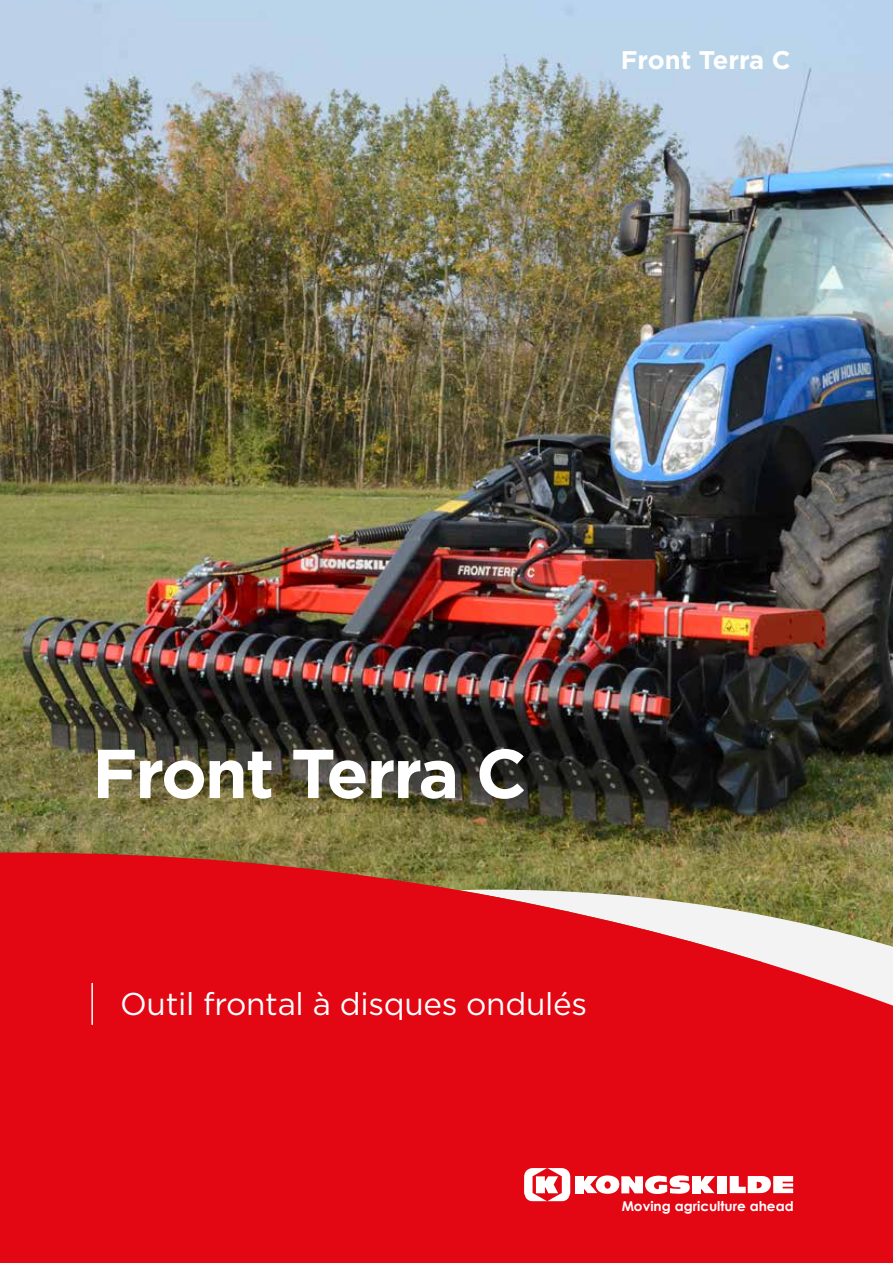
<style>
.page{position:relative;width:893px;height:1263px;background:#fff}
.page>*{position:absolute;margin:0;border:0;box-sizing:border-box;transform-origin:0 0}
.t1{font:700 69px "Gotham";letter-spacing:-.03em;color:#fff}
.t2{font:31.5px "Gotham";letter-spacing:-.01em;color:#fff}
.t3{font:700 25.5px "Gotham";color:#fff}
.t4{font:700 13.5px "Century Gothic";color:#fff}
</style>
<div class="page">
<img style="left:0;top:0;width:893px;height:853px">
<svg style="left:0;top:853px;width:893px;height:410px;background:#dc191f"></svg>
<hr style="left:91px;top:983px;width:2px;height:42px;background:#fff">
<div style="left:575px;top:1176px;width:9px;height:17px;background:#fff"></div>
<div style="left:692px;top:1176px;width:9px;height:17px;background:#fff"></div>
<svg style="left:701px;top:1176px;width:14px;height:17px"></svg>
<div style="left:717px;top:1176px;width:9px;height:17px;background:#fff"></div>
<svg style="left:730px;top:1176px;width:63px;height:17px"></svg>
<svg style="left:524px;top:1168px;width:46px;height:33px"></svg>
<svg style="left:583px;top:1175px;width:107px;height:19px"></svg>
<p class="t3" style="left:621px;top:43px;width:171px">Front Terra C</p>
<h1 class="t1" style="left:92px;top:728px;width:436px">Front Terra C</h1>
<p class="t2" style="left:120px;top:983px;width:468px">Outil frontal à disques ondulés</p>
<p class="t4" style="left:622px;top:1196px;width:174px">Moving agriculture ahead</p>
</div>
